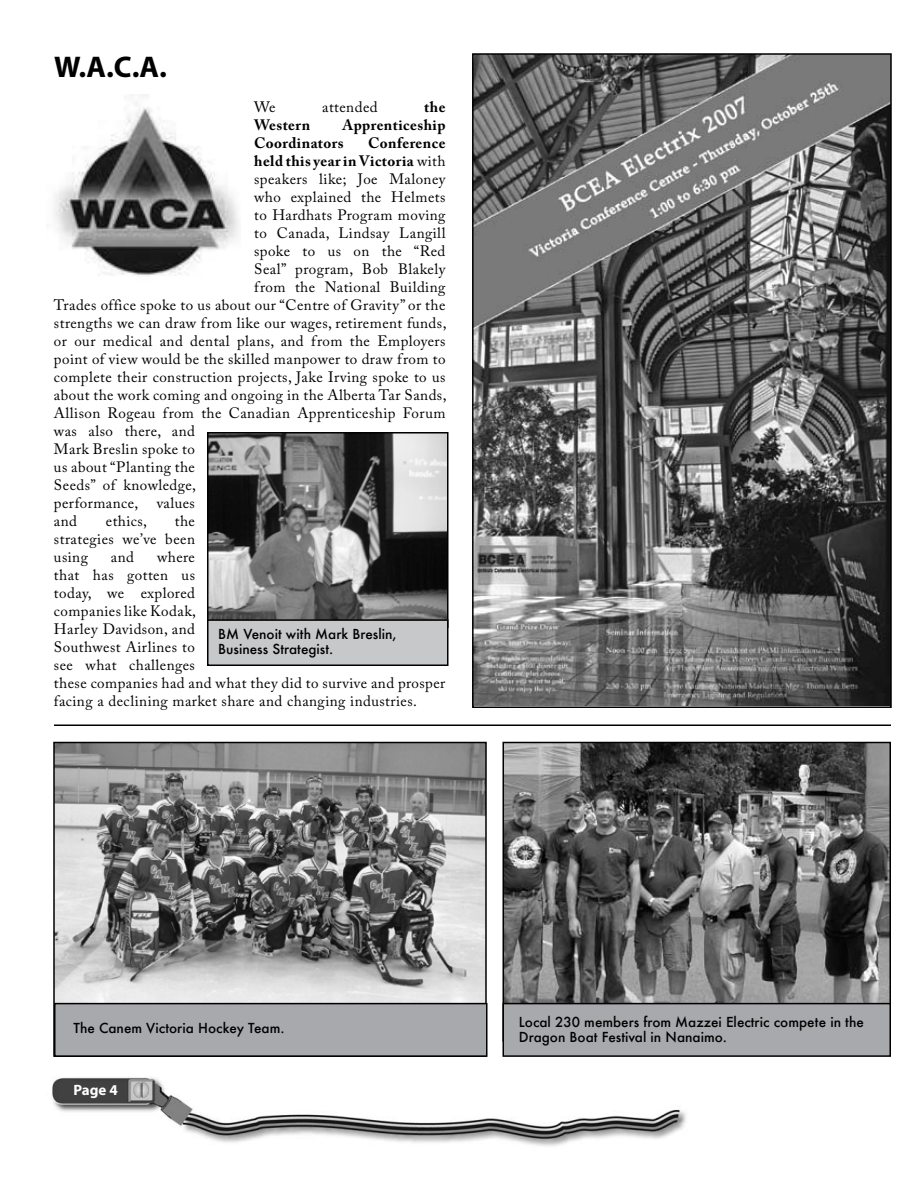
<style>
.page{position:relative;width:918px;height:1188px;background:#fff}
.page>*{position:absolute;margin:0;border:0;box-sizing:border-box;transform-origin:0 0}
.t1{font:700 30px "Myriad Pro";color:#000}
.t2{font:15px/18px "Adobe Caslon Pro";letter-spacing:.03em;color:#000;text-align:justify}
.t3{font:700 15px/18px "Adobe Caslon Pro";letter-spacing:.03em;color:#000}
.t4{font:700 15px "Myriad Pro";color:#fff}
.t5{font:500 13.5px/15px "Futura";color:#000}
.s1{font-weight:400}
</style>
<div class="page">
<img style="left:52px;top:1077px;width:634px;height:69px">
<hr style="left:54px;top:724px;width:837px;height:2px;background:#000">
<img style="left:210px;top:435px;width:235px;height:184px">
<div style="left:207px;top:432px;width:241px;height:196px;border:2px solid #000"></div>
<div style="left:208px;top:620px;width:240px;height:45px;background:#c6c8ca"></div>
<div style="left:207px;top:619px;width:241px;height:47px;border:2px solid #000"></div>
<img style="left:54px;top:94px;width:185px;height:182px">
<img style="left:475px;top:56px;width:414px;height:649px">
<div style="left:472px;top:53px;width:420px;height:655px;border:2px solid #000"></div>
<img style="left:56px;top:745px;width:428px;height:258px">
<div style="left:53px;top:742px;width:434px;height:315px;border:2px solid #000"></div>
<img style="left:505px;top:745px;width:383px;height:258px">
<div style="left:502px;top:742px;width:389px;height:300px;border:2px solid #000"></div>
<div style="left:503px;top:1004px;width:387px;height:52px;background:#a7a9ac"></div>
<div style="left:502px;top:1003px;width:389px;height:54px;border:2px solid #000"></div>
<div style="left:55px;top:1004px;width:432px;height:52px;background:#a7a9ac"></div>
<div style="left:54px;top:1003px;width:434px;height:54px;border:2px solid #000"></div>
<h1 class="t1" style="left:54px;top:50px;width:114px">W.A.C.A.</h1>
<p class="t2" style="left:254px;top:97px;width:23px">We</p>
<p class="t2" style="left:322px;top:97px;width:57px">attended</p>
<p class="t3" style="left:424px;top:97px;width:23px">the</p>
<p class="t3" style="left:254px;top:115px;width:57px">Western</p>
<p class="t3" style="left:254px;top:115px;width:193px;text-indent:88px">Apprenticeship<br>Coordinators</p>
<p class="t3" style="left:368px;top:133px;width:79px">Conference</p>
<p class="t3" style="left:254px;top:151px;width:193px">held this year in Victoria <span class="s1">with</span></p>
<p class="t2" style="left:254px;top:169px;width:193px">speakers like; Joe Maloney</p>
<p class="t2" style="left:254px;top:187px;width:193px">who explained the Helmets</p>
<p class="t2" style="left:254px;top:205px;width:193px">to Hardhats Program moving</p>
<p class="t2" style="left:254px;top:223px;width:193px">to Canada, Lindsay Langill</p>
<p class="t2" style="left:254px;top:241px;width:193px">spoke to us on the “Red</p>
<p class="t2" style="left:254px;top:259px;width:193px">Seal” program, Bob Blakely</p>
<p class="t2" style="left:254px;top:277px;width:193px">from the National Building</p>
<p class="t2" style="left:54px;top:295px;width:393px">Trades office spoke to us about our “Centre of Gravity” or the</p>
<p class="t2" style="left:54px;top:313px;width:394px">strengths we can draw from like our wages, retirement funds,</p>
<p class="t2" style="left:54px;top:331px;width:393px">or our medical and dental plans, and from the Employers</p>
<p class="t2" style="left:54px;top:349px;width:393px">point of view would be the skilled manpower to draw from to</p>
<p class="t2" style="left:54px;top:367px;width:393px">complete their construction projects, Jake Irving spoke to us</p>
<p class="t2" style="left:54px;top:385px;width:394px">about the work coming and ongoing in the Alberta Tar Sands,</p>
<p class="t2" style="left:54px;top:403px;width:393px">Allison Rogeau from the Canadian Apprenticeship Forum</p>
<p class="t2" style="left:54px;top:421px;width:143px">was also there, and</p>
<p class="t2" style="left:54px;top:439px;width:142px">Mark Breslin spoke to</p>
<p class="t2" style="left:54px;top:457px;width:143px">us about “Planting the</p>
<p class="t2" style="left:54px;top:475px;width:144px">Seeds” of knowledge,</p>
<p class="t2" style="left:54px;top:493px;width:142px">performance, values</p>
<p class="t2" style="left:54px;top:511px;width:25px">and</p>
<p class="t2" style="left:106px;top:511px;width:43px">ethics,</p>
<p class="t2" style="left:54px;top:511px;width:142px;text-indent:121px">the strategies we’ve been using</p>
<p class="t2" style="left:54px;top:547px;width:393px;text-align:left;text-indent:103px">where<br>that has gotten us<br>today, we explored<br>companies like Kodak,<br>Harley Davidson, and<br>Southwest Airlines to<br>see what challenges<br>these companies had and what they did to survive and prosper facing a declining market share and changing industries.</p>
<p class="t2" style="left:111px;top:547px;width:25px">and</p>
<p class="t5" style="left:218px;top:626px;width:180px">BM Venoit with Mark Breslin,<br>Business Strategist.</p>
<p class="t5" style="left:73px;top:1021px;width:213px">The Canem Victoria Hockey Team.</p>
<p class="t4" style="left:73px;top:1081px;width:46px">Page 4</p>
<p class="t5" style="left:519px;top:1015px;width:347px">Local 230 members from Mazzei Electric compete in the<br>Dragon Boat Festival in Nanaimo.</p>
</div>
